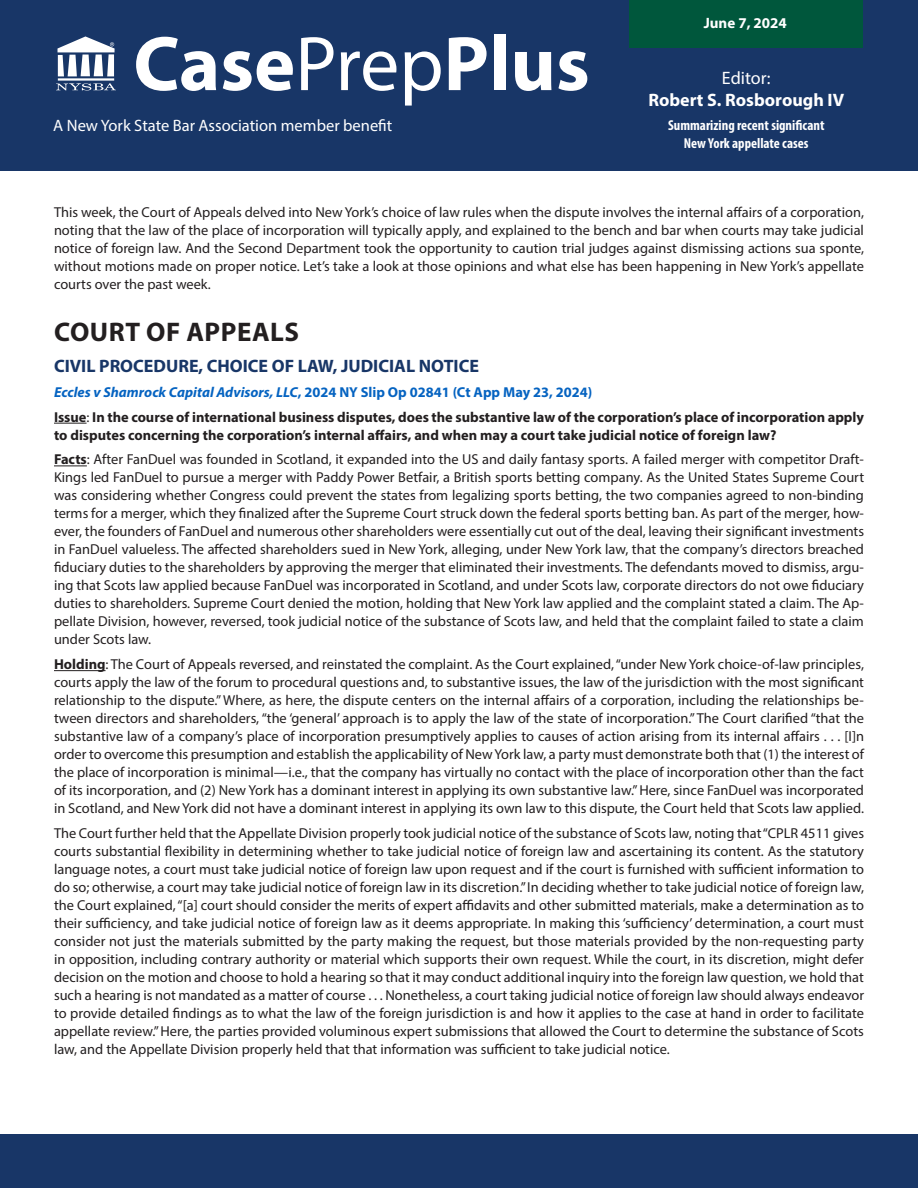
<style>
.page{position:relative;width:918px;height:1188px;background:#fff}
.page>*{position:absolute;margin:0;border:0;box-sizing:border-box;transform-origin:0 0}
.t1{font:700 78px "Myriad Pro";color:#fff}
.department{font:700 27px "Myriad Pro";letter-spacing:.02em;color:#231f20}
.area_of_law{font:700 18px "Myriad Pro";color:#183667}
.Body_Copy{font:700 18px/21.6px "Myriad Pro";color:#fff;text-align:center}
.t2{font:16.5px "Myriad Pro";color:#fff}
.t3{font:700 15px "Myriad Pro";color:#fff}
.Body_Copy-2{font:14.4px/18px "Myriad Pro";color:#231f20;text-align:justify}
.Body_Copy-3{font:700 14.4px/18px "Myriad Pro";color:#231f20}
.Case_text{font:700 14.4px "Myriad Pro";color:#0563c1}
.Body_Copy-4{font:700 condensed 14.4px/18px "Myriad Pro";color:#fff;text-align:center}
.s1{font-weight:400}
.s2{font-style:italic}
.s3{font-weight:700}
</style>
<div class="page">
<hr style="left:54px;top:423px;width:33px;height:1px;background:#231f20">
<hr style="left:54px;top:466px;width:33px;height:1px;background:#231f20">
<hr style="left:54px;top:670px;width:52px;height:1px;background:#231f20">
<div style="left:0;top:0;width:918px;height:171px;background:#183667"></div>
<div style="left:629px;top:0;width:234px;height:47px;background:#00573c"></div>
<svg style="left:56px;top:83px;width:60px;height:7px"></svg>
<hr style="left:58px;top:78px;width:56px;height:3px;background:#fff">
<svg style="left:58px;top:36px;width:57px;height:40px"></svg>
<div style="left:0;top:1134px;width:918px;height:54px;background:#183667"></div>
<p class="t1" style="left:133px;top:13px;width:458px">Case<span class="s1">Prep</span>Plus</p>
<p class="t2" style="left:53px;top:115px;width:341px">A New York State Bar Association member benefit</p>
<p class="t3" style="left:704px;top:13px;width:85px">June 7, 2024</p>
<p class="Body_Copy" style="left:648px;top:67px;width:197px"><span class="s1">Editor:<br></span>Robert S. Rosborough IV</p>
<p class="Body_Copy-4" style="left:668px;top:116px;width:158px">Summarizing recent significant<br>New York appellate cases</p>
<p class="Body_Copy-2" style="left:54px;top:203px;width:812px">This week, the Court of Appeals delved into New York’s choice of law rules when the dispute involves the internal affairs of a corporation, noting that the law of the place of incorporation will typically apply, and explained to the bench and bar when courts may take judicial notice of foreign law. And the Second Department took the opportunity to caution trial judges against dismissing actions sua sponte, without motions made on proper notice. Let’s take a look at those opinions and what else has been happening in New York’s appellate courts over the past week.</p>
<p class="department" style="left:54px;top:314px;width:246px">COURT OF APPEALS</p>
<p class="area_of_law" style="left:54px;top:354px;width:426px">CIVIL PROCEDURE, CHOICE OF LAW, JUDICIAL NOTICE</p>
<p class="Case_text" style="left:54px;top:383px;width:540px"><span class="s2">Eccles v Shamrock Capital Advisors, LLC</span>, 2024 NY Slip Op 02841 (Ct App May 23, 2024)</p>
<p class="Body_Copy-3" style="left:54px;top:407px;width:812px">Issue<span class="s1">:</span> In the course of international business disputes, does the substantive law of the corporation’s place of incorporation apply to disputes concerning the corporation’s internal affairs, and when may a court take judicial notice of foreign law?</p>
<p class="Body_Copy-2" style="left:54px;top:450px;width:812px"><span class="s3">Facts</span>: After FanDuel was founded in Scotland, it expanded into the US and daily fantasy sports. A failed merger with competitor Draft-Kings led FanDuel to pursue a merger with Paddy Power Betfair, a British sports betting company. As the United States Supreme Court was considering whether Congress could prevent the states from legalizing sports betting, the two companies agreed to non-binding terms for a merger, which they finalized after the Supreme Court struck down the federal sports betting ban. As part of the merger, how&shy;ever, the founders of FanDuel and numerous other shareholders were essentially cut out of the deal, leaving their significant investments in FanDuel valueless. The affected shareholders sued in New York, alleging, under New York law, that the company’s directors breached fiduciary duties to the shareholders by approving the merger that eliminated their investments. The defendants moved to dismiss, argu&shy;ing that Scots law applied because FanDuel was incorporated in Scotland, and under Scots law, corporate directors do not owe fiduciary duties to shareholders. Supreme Court denied the motion, holding that New York law applied and the complaint stated a claim. The Ap&shy;pellate Division, however, reversed, took judicial notice of the substance of Scots law, and held that the complaint failed to state a claim under Scots law.</p>
<p class="Body_Copy-2" style="left:54px;top:655px;width:812px"><span class="s3">Holding</span>: The Court of Appeals reversed, and reinstated the complaint. As the Court explained, “under New York choice-of-law principles, courts apply the law of the forum to procedural questions and, to substantive issues, the law of the jurisdiction with the most significant relationship to the dispute.” Where, as here, the dispute centers on the internal affairs of a corporation, including the relationships be&shy;tween directors and shareholders, “the ‘general’ approach is to apply the law of the state of incorporation.” The Court clarified “that the substantive law of a company’s place of incorporation presumptively applies to causes of action arising from its internal affairs . . . [I]n order to overcome this presumption and establish the applicability of New York law, a party must demonstrate both that (1) the interest of the place of incorporation is minimal—i.e., that the company has virtually no contact with the place of incorporation other than the fact of its incorporation, and (2) New York has a dominant interest in applying its own substantive law.” Here, since FanDuel was incorporated in Scotland, and New York did not have a dominant interest in applying its own law to this dispute, the Court held that Scots law applied.</p>
<p class="Body_Copy-2" style="left:54px;top:824px;width:812px">The Court further held that the Appellate Division properly took judicial notice of the substance of Scots law, noting that “CPLR 4511 gives courts substantial flexibility in determining whether to take judicial notice of foreign law and ascertaining its content. As the statutory language notes, a court must take judicial notice of foreign law upon request and if the court is furnished with sufficient information to do so; otherwise, a court may take judicial notice of foreign law in its discretion.” In deciding whether to take judicial notice of foreign law, the Court explained, “[a] court should consider the merits of expert affidavits and other submitted materials, make a determination as to their sufficiency, and take judicial notice of foreign law as it deems appropriate. In making this ‘sufficiency’ determination, a court must consider not just the materials submitted by the party making the request, but those materials provided by the non-requesting party in opposition, including contrary authority or material which supports their own request. While the court, in its discretion, might defer decision on the motion and choose to hold a hearing so that it may conduct additional inquiry into the foreign law question, we hold that such a hearing is not mandated as a matter of course . . . Nonetheless, a court taking judicial notice of foreign law should always endeavor to provide detailed findings as to what the law of the foreign jurisdiction is and how it applies to the case at hand in order to facilitate appellate review.” Here, the parties provided voluminous expert submissions that allowed the Court to determine the substance of Scots law, and the Appellate Division properly held that that information was sufficient to take judicial notice.</p>
</div>
